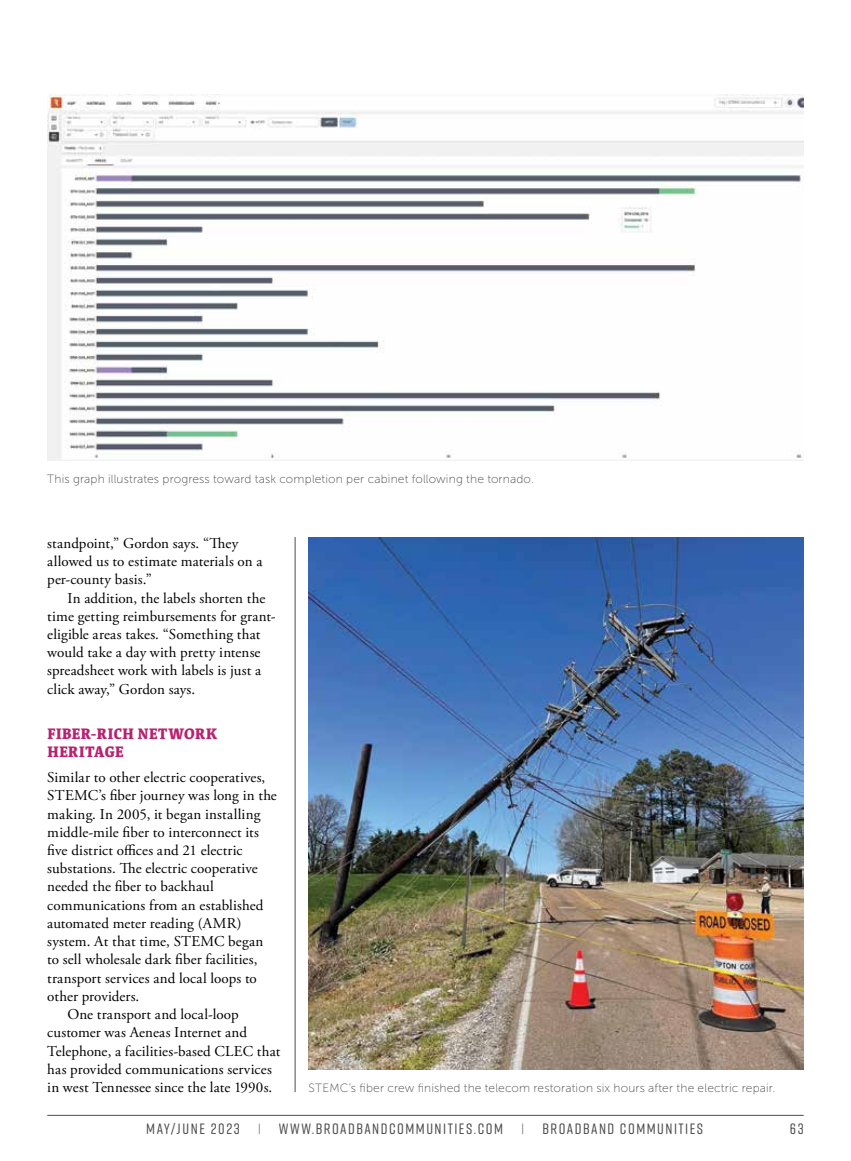
<style>
.page{position:relative;width:851px;height:1161px;background:#fff}
.page>*{position:absolute;margin:0;border:0;box-sizing:border-box;transform-origin:0 0}
.t1{font:15px/18.3px "Adobe Garamond Pro";letter-spacing:.01em;color:#000}
.t2{font:500 15px "Rift Soft";letter-spacing:.1em;color:#4d4d4f}
.t3{font:900 15px/18.1px "Acuta";letter-spacing:.035em;color:#b72270}
.t4{font:12px "Museo Sans 100";letter-spacing:.015em;color:#4d4d4f}
.s1{font-weight:300;font-size:11.85px}
</style>
<div class="page">
<hr style="left:47px;top:1115px;width:756px;height:1px;background:#4d4d4f">
<hr style="left:295px;top:537px;width:1px;height:555px;background:#4d4d4f">
<img style="left:47px;top:94px;width:756px;height:366px">
<img style="left:308px;top:537px;width:495px;height:533px">
<p class="t4" style="left:47px;top:472px;width:488px">This graph illustrates progress toward task completion per cabinet following the tornado.</p>
<p class="t1" style="left:47px;top:535px;width:217px">standpoint,” Gordon says. “They allowed us to estimate materials on a per-county basis.”</p>
<p class="t1" style="left:47px;top:589px;width:230px;text-indent:20px">In addition, the labels shorten the time getting reimbursements for grant&shy;eligible areas takes. “Something that would take a day with pretty intense spreadsheet work with labels is just a click away,” Gordon says.</p>
<p class="t3" style="left:47px;top:724px;width:171px">FIBER-RICH NETWORK<br>HERITAGE</p>
<p class="t1" style="left:47px;top:769px;width:219px">Similar to other electric cooperatives,</p>
<p class="t1" style="left:47px;top:787px;width:231px">STEMC’s fiber journey was long in the</p>
<p class="t1" style="left:47px;top:805px;width:215px">making. In 2005, it began installing</p>
<p class="t1" style="left:47px;top:823px;width:213px">middle-mile fiber to interconnect its</p>
<p class="t1" style="left:47px;top:842px;width:197px">five district offices and 21 electric</p>
<p class="t1" style="left:47px;top:860px;width:212px">substations. The electric cooperative</p>
<p class="t1" style="left:47px;top:878px;width:168px">needed the fiber to backhaul</p>
<p class="t1" style="left:47px;top:896px;width:218px">communications from an established</p>
<p class="t1" style="left:47px;top:915px;width:196px">automated meter reading (AMR)</p>
<p class="t1" style="left:47px;top:933px;width:217px">system. At that time, STEMC began</p>
<p class="t1" style="left:47px;top:951px;width:212px">to sell wholesale dark fiber facilities,</p>
<p class="t1" style="left:47px;top:969px;width:211px">transport services and local loops to</p>
<p class="t1" style="left:47px;top:987px;width:94px">other providers.</p>
<p class="t1" style="left:68px;top:1006px;width:173px">One transport and local-loop</p>
<p class="t1" style="left:47px;top:1024px;width:201px">customer was Aeneas Internet and</p>
<p class="t1" style="left:47px;top:1042px;width:235px">Telephone, a facilities-based CLEC that</p>
<p class="t1" style="left:47px;top:1060px;width:226px">has provided communications services</p>
<p class="t1" style="left:47px;top:1079px;width:226px">in west Tennessee since the late 1990s.</p>
<p class="t4" style="left:308px;top:1082px;width:468px">STEMC’s fiber crew finished the telecom restoration six hours after the electric repair.</p>
<p class="t2" style="left:146px;top:1118px;width:558px">MAY/JUNE 2023 <span class="s1">|</span> WWW.BROADBANDCOMMUNITIES.COM <span class="s1">|</span> BROADBAND COMMUNITIES</p>
<p class="t2" style="left:789px;top:1118px;width:15px">63</p>
</div>
